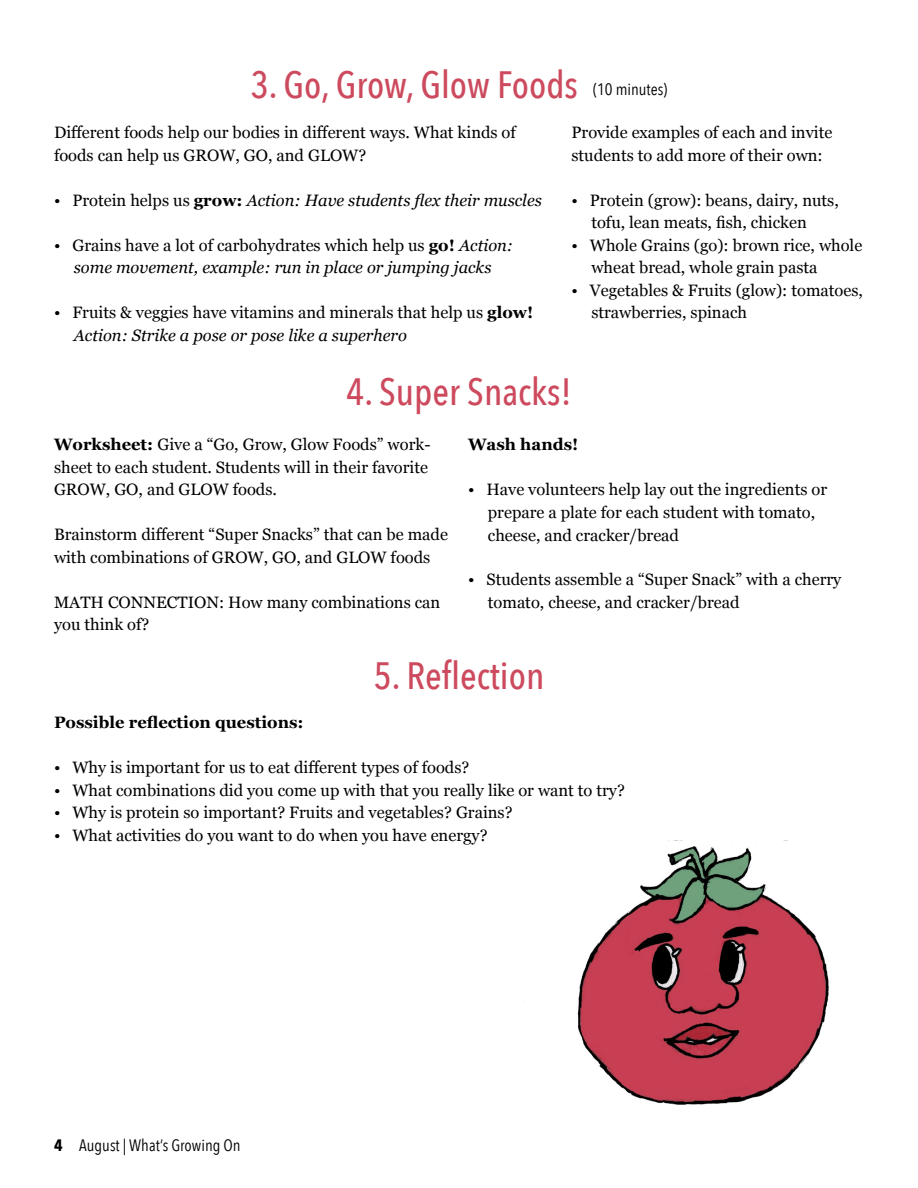
<style>
.page{position:relative;width:918px;height:1188px;background:#fff}
.page>*{position:absolute;margin:0;border:0;box-sizing:border-box;transform-origin:0 0}
.t1{font:500 38.1px "Avenir Next Condensed";color:#cd4a5e}
.t2{font:16.5px/22.5px "Georgia";color:#000}
.t3{font:italic 16.5px/22.5px "Georgia";color:#000;text-align:center}
.t4{font:700 16.5px "Georgia";color:#000}
.t5{font:16.5px "Avenir Next Condensed";color:#000}
.s1{font-style:normal}
.s2{font-weight:700;font-style:normal}
.s3{font-weight:700}
.s4{font-style:italic}
</style>
<div class="page">
<img style="left:577px;top:846px;width:252px;height:259px">
<h1 class="t1" style="left:251px;top:61px;width:329px">3. Go, Grow, Glow Foods</h1>
<p class="t5" style="left:593px;top:75px;width:76px">(10 minutes)</p>
<p class="t2" style="left:54px;top:121px;width:463px">Different foods help our bodies in different ways. What kinds of foods can help us GROW, GO, and GLOW?</p>
<p class="t3" style="left:54px;top:188px;width:489px"><span class="s1">• Protein helps us</span> <span class="s2">grow:</span> Action: Have students flex their muscles</p>
<p class="t3" style="left:54px;top:233px;width:461px"><span class="s1">• Grains have a lot of carbohydrates which help us</span> <span class="s2">go!</span> Action: some movement, example: run in place or jumping jacks</p>
<p class="t2" style="left:74px;top:301px;width:461px;text-indent:-20px">• Fruits &amp; veggies have vitamins and minerals that help us <span class="s3">glow!<br></span><span class="s4">Action: Strike a pose or pose like a superhero</span></p>
<p class="t2" style="left:572px;top:121px;width:262px">Provide examples of each and invite students to add more of their own:</p>
<p class="t2" style="left:591px;top:188px;width:249px;text-indent:-20px">• Protein (grow): beans, dairy, nuts, tofu, lean meats, fish, chicken</p>
<p class="t2" style="left:591px;top:233px;width:272px;text-indent:-20px">• Whole Grains (go): brown rice, whole wheat bread, whole grain pasta</p>
<p class="t2" style="left:591px;top:278px;width:273px;text-indent:-20px">• Vegetables &amp; Fruits (glow): tomatoes, strawberries, spinach</p>
<h1 class="t1" style="left:346px;top:369px;width:227px">4. Super Snacks!</h1>
<p class="t2" style="left:54px;top:433px;width:378px"><span class="s3">Worksheet:</span> Give a “Go, Grow, Glow Foods” work&shy;sheet to each student. Students will in their favorite<br>GROW, GO, and GLOW foods.</p>
<p class="t2" style="left:54px;top:523px;width:396px">Brainstorm different “Super Snacks” that can be made with combinations of GROW, GO, and GLOW foods</p>
<p class="t2" style="left:54px;top:590px;width:388px">MATH CONNECTION: How many combinations can you think of?</p>
<p class="t4" style="left:468px;top:432px;width:112px">Wash hands!</p>
<p class="t2" style="left:488px;top:478px;width:341px;text-indent:-20px">• Have volunteers help lay out the ingredients or prepare a plate for each student with tomato, cheese, and cracker/bread</p>
<p class="t2" style="left:488px;top:568px;width:355px;text-indent:-20px">• Students assemble a “Super Snack” with a cherry tomato, cheese, and cracker/bread</p>
<h1 class="t1" style="left:374px;top:653px;width:172px">5. Reflection</h1>
<p class="t4" style="left:54px;top:710px;width:251px">Possible reflection questions:</p>
<p class="t2" style="left:54px;top:756px;width:417px">• Why is important for us to eat different types of foods?</p>
<p class="t2" style="left:54px;top:778px;width:572px">• What combinations did you come up with that you really like or want to try?</p>
<p class="t2" style="left:54px;top:801px;width:460px">• Why is protein so important? Fruits and vegetables? Grains?</p>
<p class="t2" style="left:54px;top:823px;width:435px">• What activities do you want to do when you have energy?</p>
<p class="t5" style="left:54px;top:1131px;width:188px"><span class="s3">4</span> August | What’s Growing On</p>
</div>
